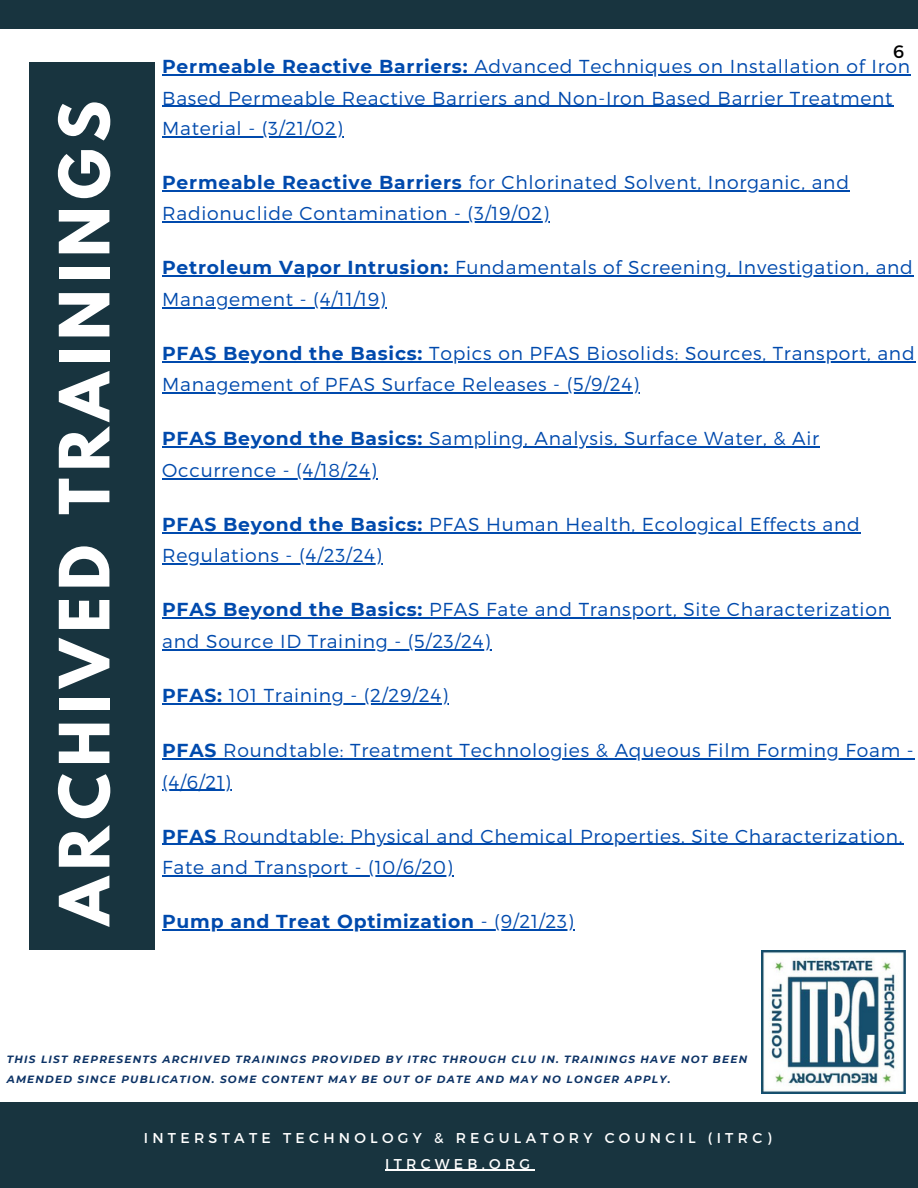
<style>
.page{position:relative;width:918px;height:1188px;background:#fff}
.page>*{position:absolute;margin:0;border:0;box-sizing:border-box;transform-origin:0 0}
.t1{font:700 61.35px "League Spartan";letter-spacing:.11em;color:#fff}
.t2{font:300 18.75px/31.5px "Montserrat";letter-spacing:.04em;color:#004aad}
.t3{font:700 18.75px "Montserrat";letter-spacing:.04em;color:#004aad}
.t4{font:18px "Montserrat";color:#000}
.t5{font:14.25px/25.3px "Montserrat";letter-spacing:.3em;color:#fff;text-align:center}
.t6{font:italic 700 10.5px/20.1px "Montserrat";letter-spacing:.12em;color:#0d3366}
.s1{font-weight:700}
.s2{font-weight:300}
</style>
<div class="page">
<div style="left:29px;top:62px;width:125px;height:888px;background:#18343f"></div>
<div style="left:0;top:1102px;width:918px;height:86px;background:#18343f"></div>
<div style="left:0;top:0;width:918px;height:28px;background:#18343f"></div>
<hr style="left:385px;top:1170px;width:150px;height:1px;background:#fff">
<hr style="left:162px;top:74px;width:312px;height:1px;background:#004aad">
<hr style="left:474px;top:74px;width:437px;height:1px;background:#004aad">
<hr style="left:162px;top:106px;width:731px;height:1px;background:#004aad">
<hr style="left:162px;top:136px;width:182px;height:1px;background:#004aad">
<hr style="left:162px;top:190px;width:307px;height:1px;background:#004aad">
<hr style="left:469px;top:190px;width:381px;height:1px;background:#004aad">
<hr style="left:162px;top:222px;width:388px;height:1px;background:#004aad">
<hr style="left:162px;top:276px;width:293px;height:1px;background:#004aad">
<hr style="left:455px;top:276px;width:459px;height:1px;background:#004aad">
<hr style="left:162px;top:307px;width:79px;height:1px;background:#004aad">
<hr style="left:241px;top:307px;width:146px;height:1px;background:#004aad">
<hr style="left:162px;top:361px;width:267px;height:1px;background:#004aad">
<hr style="left:429px;top:361px;width:486px;height:1px;background:#004aad">
<hr style="left:162px;top:393px;width:478px;height:1px;background:#004aad">
<hr style="left:162px;top:447px;width:267px;height:1px;background:#004aad">
<hr style="left:429px;top:447px;width:391px;height:1px;background:#004aad">
<hr style="left:162px;top:478px;width:215px;height:1px;background:#004aad">
<hr style="left:162px;top:532px;width:256px;height:1px;background:#004aad">
<hr style="left:429px;top:532px;width:432px;height:1px;background:#004aad">
<hr style="left:162px;top:564px;width:221px;height:1px;background:#004aad">
<hr style="left:162px;top:618px;width:256px;height:1px;background:#004aad">
<hr style="left:429px;top:618px;width:462px;height:1px;background:#004aad">
<hr style="left:162px;top:649px;width:329px;height:1px;background:#004aad">
<hr style="left:162px;top:703px;width:67px;height:1px;background:#004aad">
<hr style="left:229px;top:703px;width:220px;height:1px;background:#004aad">
<hr style="left:162px;top:758px;width:55px;height:1px;background:#004aad">
<hr style="left:217px;top:758px;width:697px;height:1px;background:#004aad">
<hr style="left:162px;top:790px;width:70px;height:1px;background:#004aad">
<hr style="left:162px;top:844px;width:61px;height:1px;background:#004aad">
<hr style="left:223px;top:844px;width:680px;height:1px;background:#004aad">
<hr style="left:162px;top:875px;width:291px;height:1px;background:#004aad">
<hr style="left:162px;top:929px;width:319px;height:1px;background:#004aad">
<hr style="left:481px;top:929px;width:93px;height:1px;background:#004aad">
<img style="left:761px;top:950px;width:144px;height:143px">
<p class="t1" style="left:54px;top:925px;width:826px;rotate:-90deg">ARCHIVED TRAININGS</p>
<p class="t4" style="left:893px;top:40px;width:13px">6</p>
<p class="t2" style="left:162px;top:50px;width:749px"><span class="s1">Permeable Reactive Barriers:</span> Advanced Techniques on Installation of Iron</p>
<h2 class="t2" style="left:162px;top:81px;width:732px">Based Permeable Reactive Barriers and Non-Iron Based Barrier Treatment</h2>
<h2 class="t2" style="left:162px;top:112px;width:182px">Material - (3/21/02)</h2>
<h2 class="t2" style="left:162px;top:166px;width:688px"><span class="s1">Permeable Reactive Barriers</span> for Chlorinated Solvent, Inorganic, and</h2>
<h2 class="t2" style="left:162px;top:197px;width:388px">Radionuclide Contamination - (3/19/02)</h2>
<h2 class="t2" style="left:162px;top:251px;width:752px"><span class="s1">Petroleum Vapor Intrusion:</span> Fundamentals of Screening, Investigation, and</h2>
<h2 class="t2" style="left:162px;top:283px;width:225px">Management - (4/11/19)</h2>
<h2 class="t2" style="left:162px;top:337px;width:754px"><span class="s1">PFAS Beyond the Basics:</span> Topics on PFAS Biosolids: Sources, Transport, and</h2>
<h2 class="t2" style="left:162px;top:368px;width:478px">Management of PFAS Surface Releases - (5/9/24)</h2>
<p class="t2" style="left:162px;top:422px;width:658px"><span class="s1">PFAS Beyond the Basics:</span> Sampling, Analysis, Surface Water, &amp; Air</p>
<p class="t2" style="left:162px;top:454px;width:216px">Occurrence - (4/18/24)</p>
<p class="t2" style="left:162px;top:508px;width:699px"><span class="s1">PFAS Beyond the Basics:</span> PFAS Human Health, Ecological Effects and<br>Regulations - (4/23/24)</p>
<p class="t2" style="left:162px;top:593px;width:729px"><span class="s1">PFAS Beyond the Basics:</span> PFAS Fate and Transport, Site Characterization and Source ID Training - (5/23/24)</p>
<p class="t2" style="left:162px;top:679px;width:287px"><span class="s1">PFAS:</span> 101 Training - (2/29/24)</p>
<p class="t2" style="left:162px;top:734px;width:753px"><span class="s1">PFAS</span> Roundtable: Treatment Technologies &amp; Aqueous Film Forming Foam - (4/6/21)</p>
<p class="t2" style="left:162px;top:819px;width:742px"><span class="s1">PFAS</span> Roundtable: Physical and Chemical Properties, Site Characterization,<br>Fate and Transport - (10/6/20)</p>
<p class="t3" style="left:162px;top:910px;width:413px">Pump and Treat Optimization <span class="s2">- (9/21/23)</span></p>
<p class="t6" style="left:7px;top:1049px;width:742px">THIS LIST REPRESENTS ARCHIVED TRAININGS PROVIDED BY ITRC THROUGH CLU IN. TRAININGS HAVE NOT BEEN<br>AMENDED SINCE PUBLICATION. SOME CONTENT MAY BE OUT OF DATE AND MAY NO LONGER APPLY.</p>
<p class="t5" style="left:144px;top:1125px;width:629px">INTERSTATE TECHNOLOGY &amp; REGULATORY COUNCIL (ITRC)<br>ITRCWEB.ORG</p>
</div>
